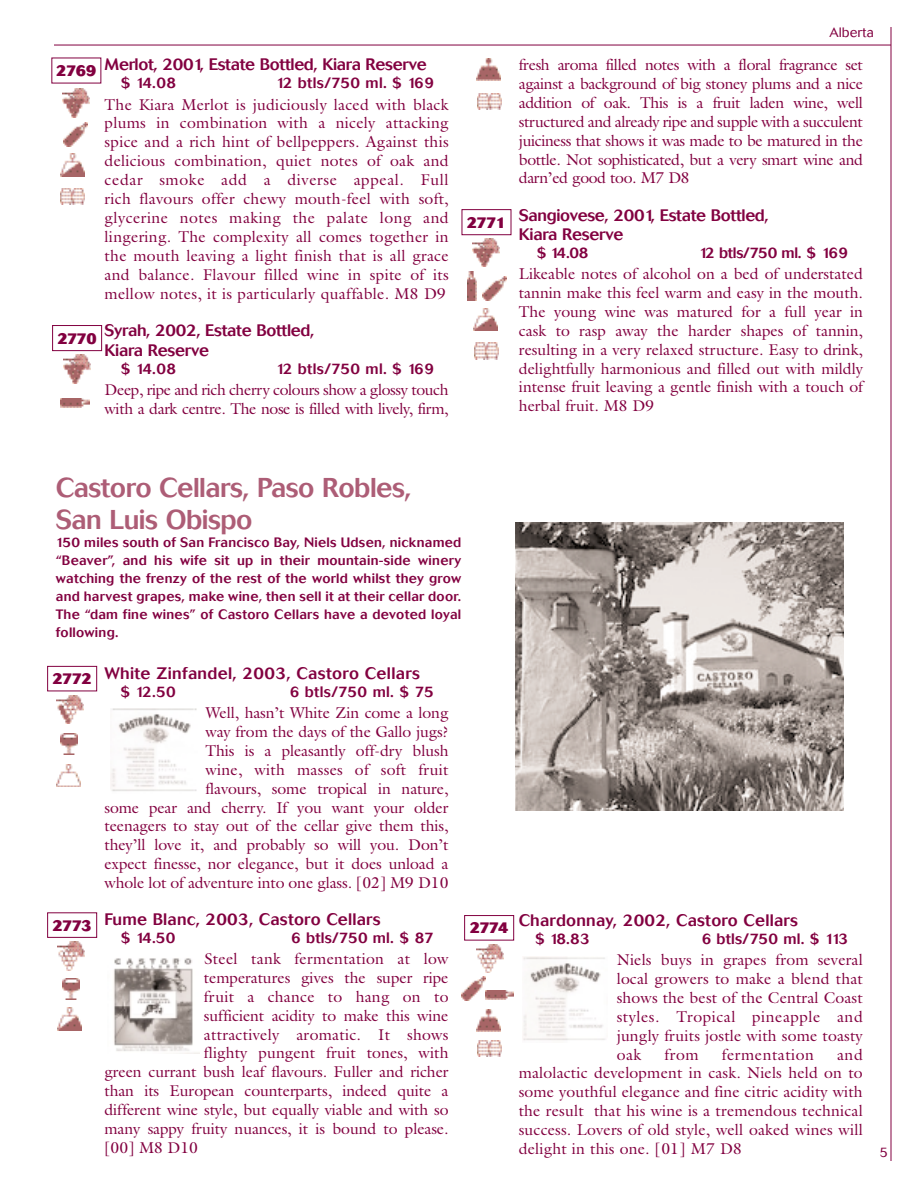
<style>
.page{position:relative;width:918px;height:1188px;background:#fff}
.page>*{position:absolute;margin:0;border:0;box-sizing:border-box;transform-origin:0 0}
.t1{font:500 27px/32.4px "Cosmos";letter-spacing:-.02em;color:#ad5d76}
.t2{font:500 16.5px/19.8px "Cosmos";letter-spacing:-.02em;color:#820040}
.t3{font:500 16.5px "Cosmos";letter-spacing:.015em;color:#820040}
.t4{font:500 16.5px "Cosmos";letter-spacing:.02em;color:#820040}
.t5{font:15.75px/18.9px "Galliard";letter-spacing:-.005em;color:#820040;text-align:justify}
.t6{font:15.75px/18.9px "Galliard";letter-spacing:-.025em;color:#820040}
.t7{font:15.75px "Galliard";letter-spacing:.015em;color:#820040}
.t8{font:15.75px "Galliard";letter-spacing:.035em;color:#820040}
.t9{font:500 15px "Cosmos";letter-spacing:.015em;color:#820040}
.t10{font:800 15px "Cosmos";letter-spacing:-.04em;color:#820040}
.t11{font:500 15px "Cosmos";letter-spacing:-.02em;color:#820040}
.t12{font:500 13.5px/18px "Cosmos";letter-spacing:.02em;color:#820040;text-align:justify}
.t13{font:300 13.5px "Cosmos";color:#820040}
</style>
<div class="page">
<hr style="left:54px;top:45px;width:837px;height:1px;background:#820040">
<hr style="left:891px;top:27px;width:1px;height:1134px;background:#820040">
<img style="left:523px;top:957px;width:82px;height:84px">
<img style="left:113px;top:958px;width:86px;height:95px">
<img style="left:110px;top:708px;width:87px;height:83px">
<div style="left:47px;top:912px;width:50px;height:26px;border:1px solid #820040"></div>
<div style="left:464px;top:915px;width:50px;height:25px;border:1px solid #820040"></div>
<div style="left:47px;top:666px;width:50px;height:25px;border:1px solid #820040"></div>
<div style="left:52px;top:325px;width:50px;height:26px;border:1px solid #820040"></div>
<div style="left:462px;top:209px;width:49px;height:26px;border:1px solid #820040"></div>
<img style="left:515px;top:523px;width:329px;height:288px">
<img style="left:62px;top:89px;width:27px;height:28px">
<img style="left:63px;top:123px;width:24px;height:24px">
<img style="left:61px;top:154px;width:24px;height:22px">
<img style="left:61px;top:188px;width:24px;height:17px">
<img style="left:63px;top:355px;width:27px;height:28px">
<img style="left:61px;top:398px;width:28px;height:9px">
<img style="left:476px;top:58px;width:24px;height:23px">
<img style="left:477px;top:93px;width:24px;height:17px">
<img style="left:472px;top:238px;width:27px;height:29px">
<img style="left:467px;top:272px;width:9px;height:28px">
<img style="left:482px;top:277px;width:24px;height:24px">
<img style="left:473px;top:308px;width:24px;height:23px">
<img style="left:474px;top:343px;width:24px;height:16px">
<img style="left:61px;top:734px;width:16px;height:21px">
<img style="left:56px;top:764px;width:24px;height:23px">
<img style="left:58px;top:942px;width:27px;height:28px">
<img style="left:63px;top:979px;width:16px;height:21px">
<img style="left:58px;top:1008px;width:24px;height:22px">
<img style="left:476px;top:944px;width:27px;height:29px">
<img style="left:462px;top:977px;width:24px;height:24px">
<img style="left:485px;top:990px;width:29px;height:9px">
<img style="left:476px;top:1009px;width:24px;height:23px">
<img style="left:477px;top:1040px;width:24px;height:17px">
<img style="left:56px;top:695px;width:27px;height:29px">
<p class="t10" style="left:56px;top:66px;width:42px">2769</p>
<p class="t10" style="left:58px;top:333px;width:41px">2770</p>
<p class="t2" style="left:105px;top:56px;width:324px">Merlot, 2001, Estate Bottled, Kiara Reserve</p>
<p class="t9" style="left:121px;top:78px;width:57px">$ 14.08</p>
<p class="t9" style="left:276px;top:78px;width:159px">12 btls/750 ml. $ 169</p>
<p class="t5" style="left:105px;top:96px;width:346px">The Kiara Merlot is judiciously laced with black plums in combination with a nicely attacking spice and a rich hint of bellpeppers. Against this delicious combination, quiet notes of oak and cedar smoke add a diverse appeal. Full rich flavours offer chewy mouth-feel with soft, glycerine notes making the palate long and lingering. The complexity all comes together in the mouth leaving a light finish that is all grace and balance. Flavour filled wine in spite of its mellow notes, it is particularly quaffable. M8 D9</p>
<p class="t2" style="left:105px;top:322px;width:211px">Syrah, 2002, Estate Bottled,<br>Kiara Reserve</p>
<p class="t9" style="left:121px;top:363px;width:57px">$ 14.08</p>
<p class="t9" style="left:276px;top:363px;width:159px">12 btls/750 ml. $ 169</p>
<p class="t6" style="left:105px;top:382px;width:346px">Deep, ripe and rich cherry colours show a glossy touch with a dark centre. The nose is filled with lively, firm,</p>
<p class="t10" style="left:467px;top:217px;width:41px">2771</p>
<p class="t13" style="left:830px;top:28px;width:46px">Alberta</p>
<p class="t5" style="left:519px;top:57px;width:346px">fresh aroma filled notes with a floral fragrance set against a background of big stoney plums and a nice addition of oak. This is a fruit laden wine, well structured and already ripe and supple with a succulent juiciness that shows it was made to be matured in the bottle. Not sophisticated, but a very smart wine and darn’ed good too. M7 D8</p>
<p class="t2" style="left:519px;top:206px;width:251px">Sangiovese, 2001, Estate Bottled,<br>Kiara Reserve</p>
<p class="t9" style="left:537px;top:248px;width:53px">$ 14.08</p>
<p class="t11" style="left:699px;top:248px;width:151px">12 btls/750 ml. $ 169</p>
<p class="t5" style="left:519px;top:266px;width:346px">Likeable notes of alcohol on a bed of understated tannin make this feel warm and easy in the mouth.<br>The young wine was matured for a full year in cask to rasp away the harder shapes of tannin, resulting in a very relaxed structure. Easy to drink, delightfully harmonious and filled out with mildly intense fruit leaving a gentle finish with a touch of herbal fruit. M8 D9</p>
<h1 class="t1" style="left:56px;top:474px;width:357px">Castoro Cellars, Paso Robles,<br>San Luis Obispo</h1>
<p class="t12" style="left:56px;top:535px;width:407px">150 miles south of San Francisco Bay, Niels Udsen, nicknamed “Beaver”, and his wife sit up in their mountain-side winery watching the frenzy of the rest of the world whilst they grow and harvest grapes, make wine, then sell it at their cellar door.<br>The “dam fine wines” of Castoro Cellars have a devoted loyal following.</p>
<p class="t4" style="left:104px;top:668px;width:317px">White Zinfandel, 2003, Castoro Cellars</p>
<p class="t9" style="left:120px;top:687px;width:57px">$ 12.50</p>
<p class="t9" style="left:290px;top:687px;width:145px">6 btls/750 ml. $ 75</p>
<p class="t5" style="left:104px;top:705px;width:346px;text-align:right">Well, hasn’t White Zin come a long<br>way from the days of the Gallo jugs?<br>This is a pleasantly off-dry blush<br>wine, with masses of soft fruit<br>flavours, some tropical in nature,<br>some pear and cherry. If you want your older teenagers to stay out of the cellar give them this, they’ll love it, and probably so will you. Don’t expect finesse, nor elegance, but it does unload a whole lot of adventure into one glass. [02] M9 D10</p>
<p class="t3" style="left:104px;top:914px;width:278px">Fume Blanc, 2003, Castoro Cellars</p>
<p class="t9" style="left:121px;top:933px;width:56px">$ 14.50</p>
<p class="t9" style="left:291px;top:933px;width:144px">6 btls/750 ml. $ 87</p>
<p class="t7" style="left:205px;top:953px;width:245px">Steel tank fermentation at low</p>
<p class="t5" style="left:204px;top:970px;width:246px">temperatures gives the super ripe</p>
<p class="t7" style="left:204px;top:990px;width:246px">fruit a chance to hang on to</p>
<p class="t5" style="left:204px;top:1007px;width:246px">sufficient acidity to make this wine</p>
<p class="t7" style="left:204px;top:1028px;width:246px">attractively aromatic. It shows</p>
<p class="t5" style="left:204px;top:1045px;width:246px">flighty pungent fruit tones, with</p>
<p class="t5" style="left:104px;top:1064px;width:346px">green currant bush leaf flavours. Fuller and richer</p>
<p class="t5" style="left:104px;top:1083px;width:346px">than its European counterparts, indeed quite a</p>
<p class="t5" style="left:104px;top:1102px;width:346px">different wine style, but equally viable and with so</p>
<p class="t5" style="left:104px;top:1121px;width:346px">many sappy fruity nuances, it is bound to please.</p>
<p class="t5" style="left:104px;top:1140px;width:95px">[00] M8 D10</p>
<p class="t10" style="left:53px;top:674px;width:41px">2772</p>
<p class="t10" style="left:53px;top:920px;width:41px">2773</p>
<p class="t10" style="left:470px;top:923px;width:40px">2774</p>
<p class="t3" style="left:519px;top:914px;width:281px">Chardonnay, 2002, Castoro Cellars</p>
<p class="t9" style="left:535px;top:933px;width:56px">$ 18.83</p>
<p class="t9" style="left:702px;top:933px;width:148px">6 btls/750 ml. $ 113</p>
<p class="t5" style="left:617px;top:952px;width:248px">Niels buys in grapes from several local growers to make a blend that shows the best of the Central Coast styles. Tropical pineapple and jungly fruits jostle with some toasty oak</p>
<p class="t5" style="left:519px;top:1046px;width:346px;text-indent:318px">and malolactic development in cask. Niels held on to some youthful elegance and fine citric acidity with the result that his wine is a tremendous technical success. Lovers of old style, well oaked wines will delight in this one. [01] M7 D8</p>
<p class="t5" style="left:665px;top:1046px;width:36px">from</p>
<p class="t8" style="left:722px;top:1048px;width:94px">fermentation</p>
<p class="t13" style="left:879px;top:1147px;width:10px">5</p>
</div>
